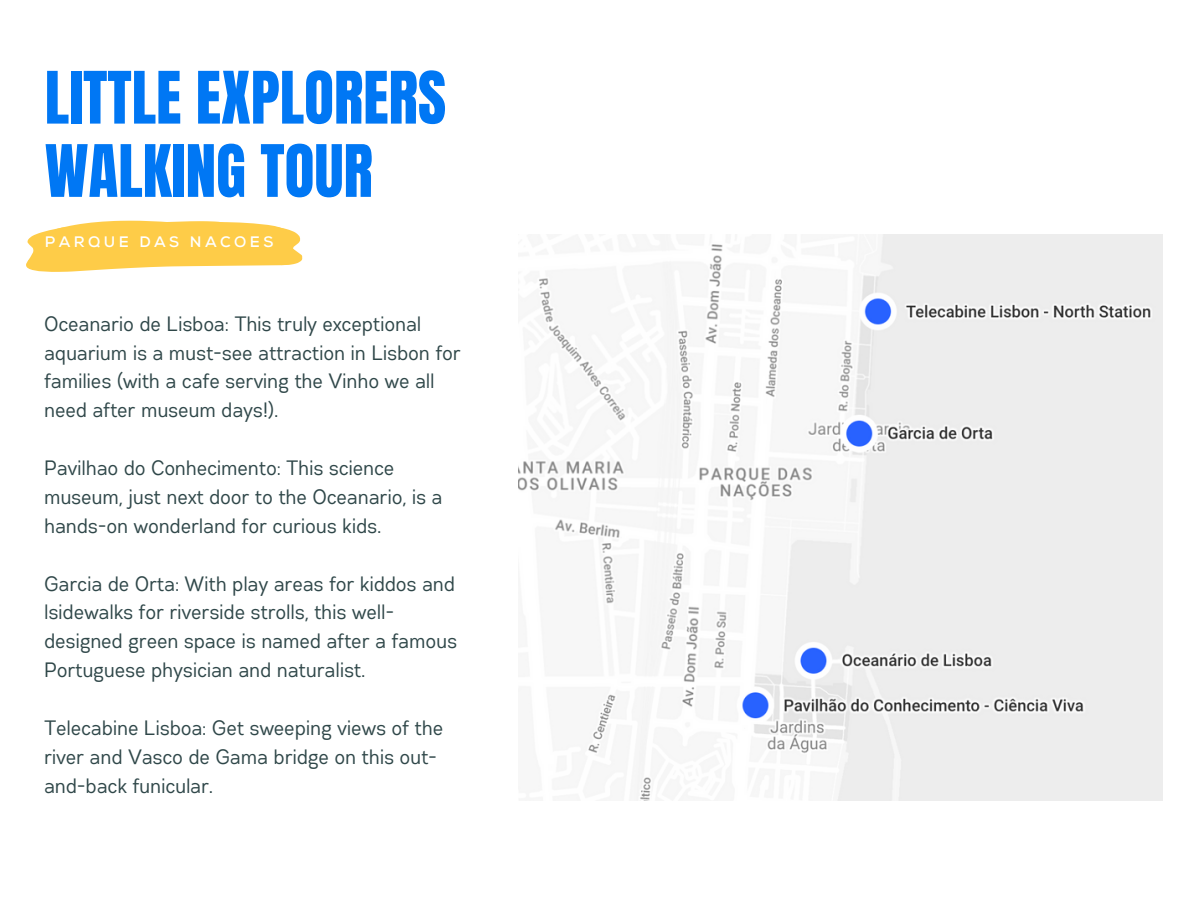
<style>
.page{position:relative;width:1188px;height:918px;background:#fff}
.page>*{position:absolute;margin:0;border:0;box-sizing:border-box;transform-origin:0 0}
.t1{font:61.35px/73.2px "Anton";color:#0077f4}
.t2{font:20.85px/28.8px "Gabriel Sans Cond";letter-spacing:.01em;color:#2f4749}
.t3{font:700 15.15px "Nexa";letter-spacing:.225em;color:#fff}
</style>
<div class="page">
<svg style="left:26px;top:221px;width:277px;height:51px"></svg>
<img style="left:519px;top:235px;width:643px;height:566px">
<p class="t1" style="left:45px;top:62px;width:403px">LITTLE EXPLORERS<br>WALKING TOUR</p>
<p class="t3" style="left:45px;top:233px;width:230px">PARQUE DAS NACOES</p>
<p class="t2" style="left:45px;top:310px;width:418px">Oceanario de Lisboa: This truly exceptional aquarium is a must-see attraction in Lisbon for families (with a cafe serving the Vinho we all need after museum days!).</p>
<p class="t2" style="left:45px;top:455px;width:400px">Pavilhao do Conhecimento: This science museum, just next door to the Oceanario, is a hands-on wonderland for curious kids.</p>
<p class="t2" style="left:45px;top:570px;width:414px">Garcia de Orta: With play areas for kiddos and lsidewalks for riverside strolls, this well&shy;designed green space is named after a famous Portuguese physician and naturalist.</p>
<p class="t2" style="left:45px;top:714px;width:400px">Telecabine Lisboa: Get sweeping views of the river and Vasco de Gama bridge on this out&shy;and-back funicular.</p>
</div>
